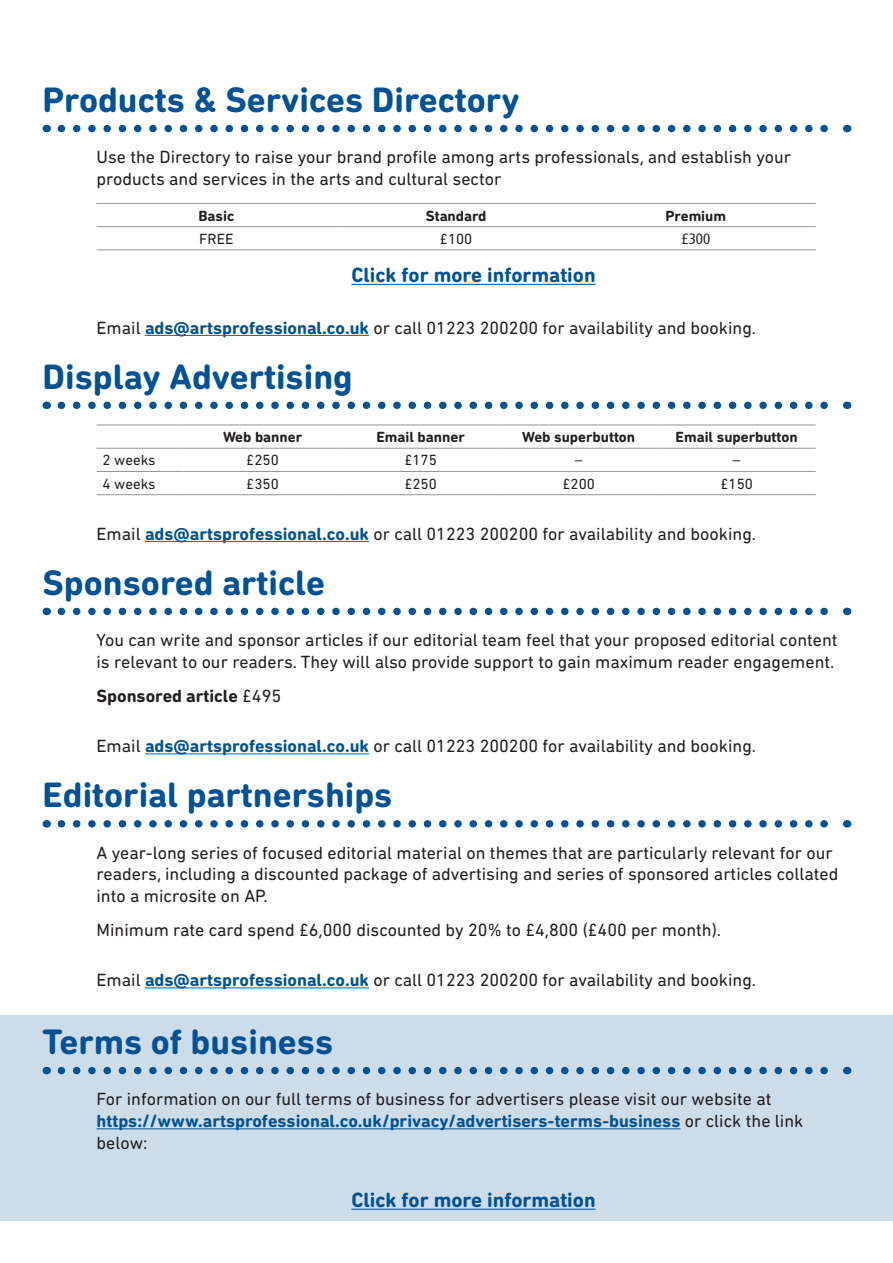
<style>
.page{position:relative;width:893px;height:1263px;background:#fff}
.page>*{position:absolute;margin:0;border:0;box-sizing:border-box;transform-origin:0 0}
.t1{font:700 36px "DIN Next Rounded LT Pro";color:#005293}
.t2{font:700 21px "DIN Next Rounded LT Pro";color:#005293}
.t3{font:18px/21.6px "DIN Next Rounded LT Pro";color:#231f20}
.t4{font:700 18px "DIN Next Rounded LT Pro";color:#231f20}
.t5{font:700 15px "DIN Next Rounded LT Pro";color:#231f20}
.t6{font:15px "DIN Next Rounded LT Pro";color:#231f20}
.t7{font:condensed 15px "Frutiger";color:#231f20}
.s1{font-weight:700;color:#005293}
.s2{font-weight:400}
</style>
<div class="page">
<div style="left:0;top:1015px;width:893px;height:205px;background:#ccdce9"></div>
<svg style="left:61px;top:125px;width:767px;height:7px"></svg>
<hr style="left:351px;top:284px;width:245px;height:1px;background:#005293">
<hr style="left:145px;top:335px;width:224px;height:1px;background:#0563c1">
<svg style="left:61px;top:402px;width:767px;height:7px"></svg>
<hr style="left:145px;top:541px;width:224px;height:1px;background:#0563c1">
<svg style="left:61px;top:608px;width:767px;height:7px"></svg>
<hr style="left:145px;top:753px;width:224px;height:1px;background:#0563c1">
<svg style="left:61px;top:820px;width:767px;height:7px"></svg>
<hr style="left:145px;top:987px;width:224px;height:1px;background:#0563c1">
<svg style="left:61px;top:1067px;width:767px;height:7px"></svg>
<hr style="left:97px;top:1128px;width:583px;height:1px;background:#005293">
<hr style="left:351px;top:1209px;width:245px;height:1px;background:#005293">
<hr style="left:97px;top:203px;width:239px;height:1px;background:#939598">
<hr style="left:336px;top:203px;width:240px;height:1px;background:#939598">
<hr style="left:576px;top:203px;width:240px;height:1px;background:#939598">
<hr style="left:97px;top:226px;width:239px;height:1px;background:#939598">
<hr style="left:336px;top:226px;width:240px;height:1px;background:#939598">
<hr style="left:576px;top:226px;width:240px;height:1px;background:#939598">
<hr style="left:97px;top:250px;width:239px;height:1px;background:#939598">
<hr style="left:336px;top:250px;width:240px;height:1px;background:#939598">
<hr style="left:576px;top:250px;width:240px;height:1px;background:#939598">
<hr style="left:97px;top:425px;width:87px;height:1px;background:#939598">
<hr style="left:184px;top:425px;width:158px;height:1px;background:#939598">
<hr style="left:342px;top:425px;width:158px;height:1px;background:#939598">
<hr style="left:500px;top:425px;width:158px;height:1px;background:#939598">
<hr style="left:658px;top:425px;width:158px;height:1px;background:#939598">
<hr style="left:97px;top:448px;width:87px;height:1px;background:#939598">
<hr style="left:184px;top:448px;width:158px;height:1px;background:#939598">
<hr style="left:342px;top:448px;width:158px;height:1px;background:#939598">
<hr style="left:500px;top:448px;width:158px;height:1px;background:#939598">
<hr style="left:658px;top:448px;width:158px;height:1px;background:#939598">
<hr style="left:97px;top:471px;width:87px;height:1px;background:#939598">
<hr style="left:184px;top:471px;width:158px;height:1px;background:#939598">
<hr style="left:342px;top:471px;width:158px;height:1px;background:#939598">
<hr style="left:500px;top:471px;width:158px;height:1px;background:#939598">
<hr style="left:658px;top:471px;width:158px;height:1px;background:#939598">
<hr style="left:97px;top:494px;width:87px;height:1px;background:#939598">
<hr style="left:184px;top:494px;width:158px;height:1px;background:#939598">
<hr style="left:342px;top:494px;width:158px;height:1px;background:#939598">
<hr style="left:500px;top:494px;width:158px;height:1px;background:#939598">
<hr style="left:658px;top:494px;width:158px;height:1px;background:#939598">
<p class="t1" style="left:43px;top:79px;width:479px">Products &amp; Services Directory</p>
<p class="t3" style="left:97px;top:146px;width:696px">Use the Directory to raise your brand profile among arts professionals, and establish your products and services in the arts and cultural sector</p>
<p class="t5" style="left:198px;top:207px;width:37px">Basic</p>
<p class="t5" style="left:426px;top:207px;width:62px">Standard</p>
<p class="t5" style="left:665px;top:207px;width:62px">Premium</p>
<p class="t6" style="left:199px;top:230px;width:36px">FREE</p>
<p class="t6" style="left:440px;top:230px;width:34px">£100</p>
<p class="t7" style="left:681px;top:230px;width:30px">£300</p>
<p class="t2" style="left:351px;top:263px;width:246px">Click for more information</p>
<p class="t3" style="left:97px;top:316px;width:661px">Email <span class="s1">ads@artsprofessional.co.uk</span> or call 01223 200200 for availability and booking.</p>
<p class="t1" style="left:43px;top:355px;width:312px">Display Advertising</p>
<p class="t5" style="left:223px;top:428px;width:81px">Web banner</p>
<p class="t5" style="left:376px;top:428px;width:90px">Email banner</p>
<p class="t5" style="left:522px;top:428px;width:115px">Web superbutton</p>
<p class="t5" style="left:676px;top:428px;width:124px">Email superbutton</p>
<p class="t6" style="left:103px;top:452px;width:55px">2 weeks</p>
<p class="t6" style="left:246px;top:452px;width:34px">£250</p>
<p class="t6" style="left:404px;top:452px;width:34px">£175</p>
<p class="t7" style="left:575px;top:451px;width:9px">–</p>
<p class="t7" style="left:733px;top:451px;width:9px">–</p>
<p class="t6" style="left:103px;top:475px;width:55px">4 weeks</p>
<p class="t6" style="left:246px;top:475px;width:34px">£350</p>
<p class="t6" style="left:404px;top:475px;width:34px">£250</p>
<p class="t6" style="left:562px;top:475px;width:34px">£200</p>
<p class="t6" style="left:720px;top:475px;width:34px">£150</p>
<p class="t3" style="left:97px;top:523px;width:661px">Email <span class="s1">ads@artsprofessional.co.uk</span> or call 01223 200200 for availability and booking.</p>
<p class="t1" style="left:43px;top:562px;width:284px">Sponsored article</p>
<p class="t3" style="left:97px;top:629px;width:743px">You can write and sponsor articles if our editorial team feel that your proposed editorial content is relevant to our readers. They will also provide support to gain maximum reader engagement.</p>
<p class="t4" style="left:97px;top:685px;width:186px">Sponsored article <span class="s2">£495</span></p>
<p class="t3" style="left:97px;top:735px;width:661px">Email <span class="s1">ads@artsprofessional.co.uk</span> or call 01223 200200 for availability and booking.</p>
<p class="t1" style="left:43px;top:774px;width:351px">Editorial partnerships</p>
<p class="t3" style="left:97px;top:841px;width:743px">A year-long series of focused editorial material on themes that are particularly relevant for our readers, including a discounted package of advertising and series of sponsored articles collated into a microsite on AP.</p>
<p class="t3" style="left:97px;top:918px;width:626px">Minimum rate card spend £6,000 discounted by 20% to £4,800 (£400 per month).</p>
<p class="t3" style="left:97px;top:969px;width:661px">Email <span class="s1">ads@artsprofessional.co.uk</span> or call 01223 200200 for availability and booking.</p>
<p class="t1" style="left:43px;top:1021px;width:292px">Terms of business</p>
<p class="t3" style="left:97px;top:1088px;width:708px">For information on our full terms of business for advertisers please visit our website at <span class="s1">https://www.artsprofessional.co.uk/privacy/advertisers-terms-business</span> or click the link below:</p>
<p class="t2" style="left:351px;top:1188px;width:246px">Click for more information</p>
</div>
